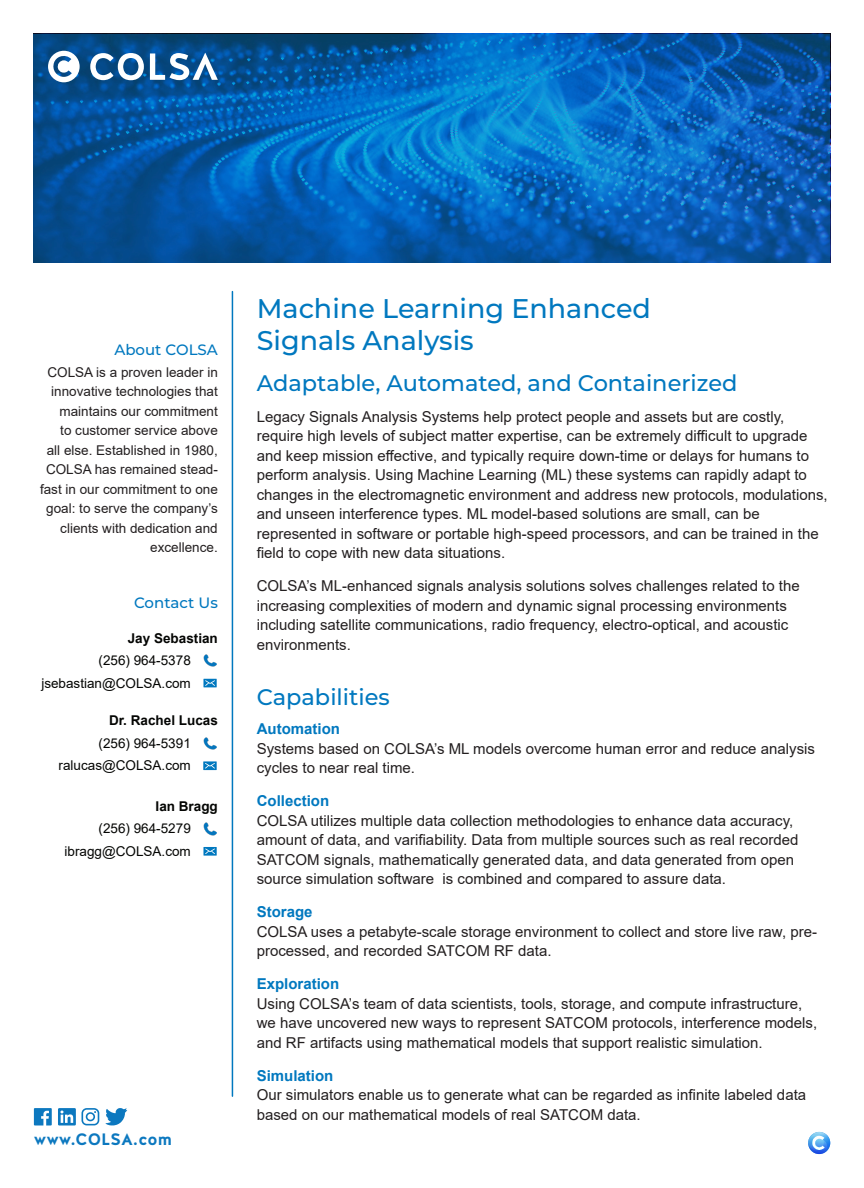
<style>
.page{position:relative;width:864px;height:1188px;background:#fff}
.page>*{position:absolute;margin:0;border:0;box-sizing:border-box;transform-origin:0 0}
.t1{font:500 27px/32.4px "Montserrat";color:#0078bf}
.t2{font:500 22.5px "Montserrat";color:#0078bf}
.t3{font:700 16.5px "Halis GR";color:#0c78bf}
.t4{font:15px/19.5px "Arial";color:#231f20}
.t5{font:500 15px "Montserrat";color:#0078bf}
.t6{font:13.5px/19.5px "Arial";color:#231f20;text-align:right}
.t7{font:13.5px "Arial";color:#040503}
.t8{font:700 13.5px "Arial";color:#040503}
.s1{font-weight:700;color:#0078bf}
</style>
<div class="page">
<hr style="left:232px;top:292px;width:1px;height:804px;background:#0078bf">
<svg style="left:34px;top:34px;width:796px;height:228px;background:#0661b1"></svg>
<svg style="left:808px;top:1132px;width:22px;height:22px"></svg>
<svg style="left:58px;top:1108px;width:18px;height:18px"></svg>
<svg style="left:34px;top:1108px;width:18px;height:18px"></svg>
<svg style="left:106px;top:1108px;width:21px;height:18px"></svg>
<svg style="left:82px;top:1108px;width:17px;height:17px"></svg>
<svg style="left:90px;top:53px;width:128px;height:27px"></svg>
<svg style="left:48px;top:51px;width:32px;height:31px"></svg>
<svg style="left:204px;top:654px;width:12px;height:13px"></svg>
<svg style="left:203px;top:679px;width:14px;height:8px"></svg>
<svg style="left:204px;top:737px;width:12px;height:13px"></svg>
<svg style="left:203px;top:761px;width:14px;height:9px"></svg>
<svg style="left:204px;top:823px;width:12px;height:12px"></svg>
<svg style="left:203px;top:847px;width:14px;height:9px"></svg>
<p class="t1" style="left:257px;top:291px;width:396px">Machine Learning Enhanced<br>Signals Analysis</p>
<p class="t5" style="left:114px;top:339px;width:105px">About COLSA</p>
<p class="t6" style="left:40px;top:362px;width:179px">COLSA is a proven leader in innovative technologies that maintains our commitment<br>to customer service above<br>all else. Established in 1980,<br>COLSA has remained stead&shy;fast in our commitment to one goal: to serve the company’s clients with dedication and excellence.</p>
<p class="t2" style="left:257px;top:368px;width:482px">Adaptable, Automated, and Containerized</p>
<p class="t4" style="left:257px;top:406px;width:573px">Legacy Signals Analysis Systems help protect people and assets but are costly, require high levels of subject matter expertise, can be extremely difficult to upgrade and keep mission effective, and typically require down-time or delays for humans to perform analysis. Using Machine Learning (ML) these systems can rapidly adapt to changes in the electromagnetic environment and address new protocols, modulations, and unseen interference types. ML model-based solutions are small, can be represented in software or portable high-speed processors, and can be trained in the field to cope with new data situations.</p>
<p class="t4" style="left:257px;top:576px;width:545px">COLSA’s ML-enhanced signals analysis solutions solves challenges related to the increasing complexities of modern and dynamic signal processing environments including satellite communications, radio frequency, electro-optical, and acoustic environments.</p>
<p class="t5" style="left:134px;top:592px;width:85px">Contact Us</p>
<p class="t8" style="left:128px;top:628px;width:92px">Jay Sebastian</p>
<p class="t7" style="left:99px;top:651px;width:94px">(256) 964-5378</p>
<p class="t7" style="left:41px;top:674px;width:151px">jsebastian@COLSA.com</p>
<p class="t8" style="left:109px;top:711px;width:110px">Dr. Rachel Lucas</p>
<p class="t7" style="left:99px;top:734px;width:94px">(256) 964-5391</p>
<p class="t7" style="left:59px;top:756px;width:134px">ralucas@COLSA.com</p>
<p class="t8" style="left:156px;top:797px;width:64px">Ian Bragg</p>
<p class="t7" style="left:99px;top:819px;width:94px">(256) 964-5279</p>
<p class="t7" style="left:65px;top:842px;width:128px">ibragg@COLSA.com</p>
<p class="t2" style="left:257px;top:681px;width:135px">Capabilities</p>
<p class="t4" style="left:257px;top:719px;width:560px"><span class="s1">Automation<br></span>Systems based on COLSA’s ML models overcome human error and reduce analysis cycles to near real time.</p>
<p class="t4" style="left:257px;top:791px;width:543px"><span class="s1">Collection<br></span>COLSA utilizes multiple data collection methodologies to enhance data accuracy, amount of data, and varifiability. Data from multiple sources such as real recorded SATCOM signals, mathematically generated data, and data generated from open source simulation software is combined and compared to assure data.</p>
<p class="t4" style="left:257px;top:902px;width:562px"><span class="s1">Storage<br></span>COLSA uses a petabyte-scale storage environment to collect and store live raw, pre&shy;processed, and recorded SATCOM RF data.</p>
<p class="t4" style="left:257px;top:974px;width:562px"><span class="s1">Exploration<br></span>Using COLSA’s team of data scientists, tools, storage, and compute infrastructure, we have uncovered new ways to represent SATCOM protocols, interference models, and RF artifacts using mathematical models that support realistic simulation.</p>
<p class="t4" style="left:257px;top:1066px;width:551px"><span class="s1">Simulation<br></span>Our simulators enable us to generate what can be regarded as infinite labeled data based on our mathematical models of real SATCOM data.</p>
<p class="t3" style="left:34px;top:1129px;width:140px">www.COLSA.com</p>
</div>
